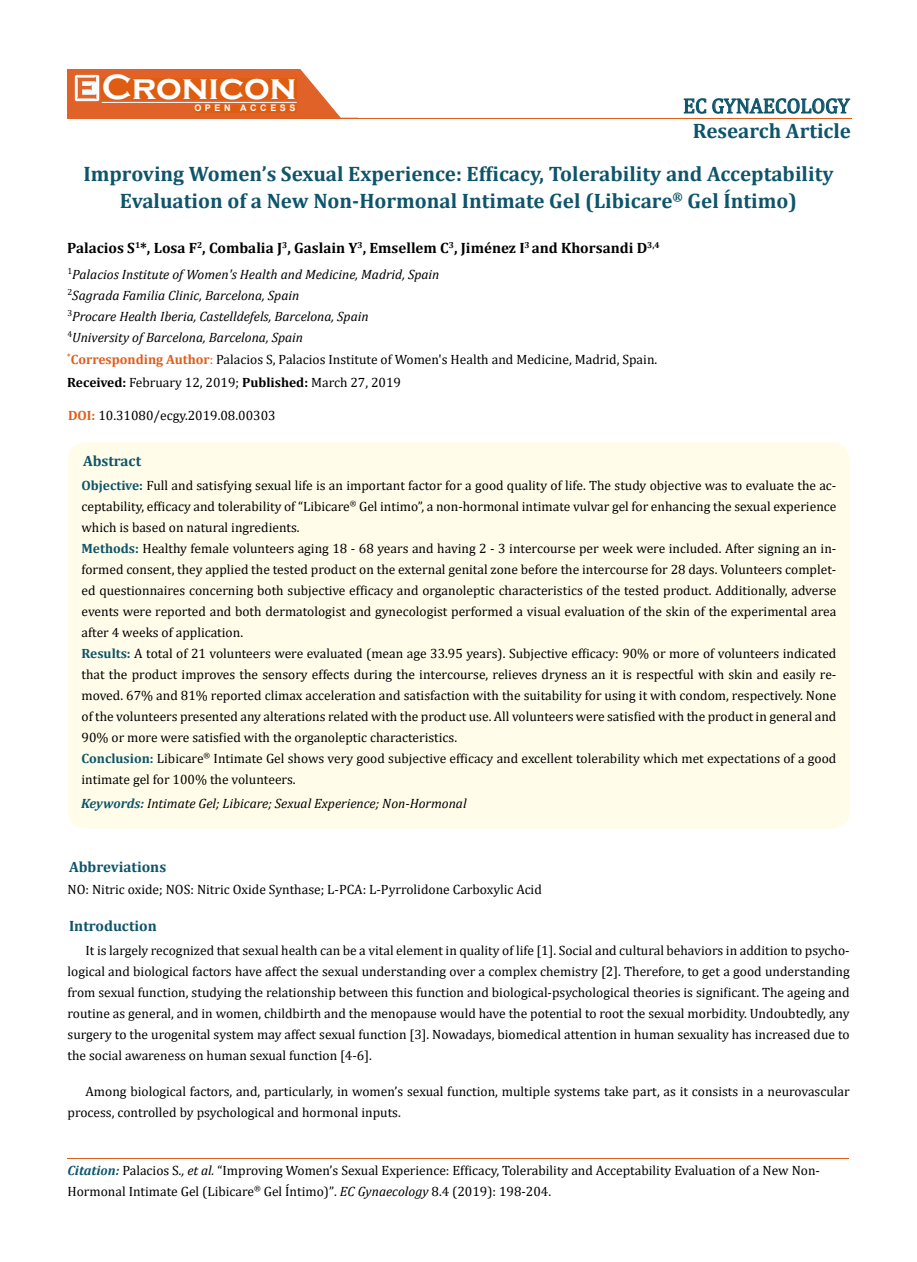
<style>
.page{position:relative;width:917px;height:1262px;background:#fff}
.page>*{position:absolute;margin:0;border:0;box-sizing:border-box;transform-origin:0 0}
.t1{font:700 36px "Copperplate Gothic";color:#fff}
.t2{font:700 21px/43.2px "Cambria";color:#0e546a}
.t3{font:21px "Cambria";color:#0e546a}
.t4{font:700 15px "Cambria";color:#000}
.t5{font:700 15px "Cambria";color:#0e546a}
.t6{font:13.5px/21px "Cambria";color:#000}
.t7{font:italic 13.5px/21.1px "Cambria";color:#000}
.t8{font:700 9px "Arial";letter-spacing:.4em;color:#fff}
.s1{font-weight:700;font-style:normal;color:#e05d1a}
.s2{font-style:normal;color:#e05d1a}
.s3{font-style:normal}
.s4{font-weight:700}
.s5{font-weight:700;color:#e05d1a}
.s6{font-weight:700;color:#0e546a}
.s7{font-weight:700;font-style:italic;color:#0e546a}
.s8{font-style:italic}
.s9{font-size:13.35px}
</style>
<div class="page">
<div style="left:67px;top:70px;width:290px;height:49px;background:#e06228"></div>
<svg style="left:300px;top:69px;width:58px;height:49px"></svg>
<img style="left:75px;top:75px;width:24px;height:26px">
<div style="left:102px;top:79px;width:195px;height:21px;background:#df5d11"></div>
<div style="left:194px;top:105px;width:103px;height:7px;background:#df5d11"></div>
<svg style="left:683px;top:98px;width:23px;height:16px"></svg>
<svg style="left:712px;top:98px;width:138px;height:16px"></svg>
<hr style="left:102px;top:102px;width:194px;height:1px;background:#fff">
<hr style="left:282px;top:118px;width:570px;height:1px;background:#e05d1a">
<hr style="left:67px;top:1158px;width:782px;height:1px;background:#e05d1a">
<div style="left:68px;top:442px;width:781px;height:386px;background:#fffde9;border-radius:18px"></div>
<h1 class="t1" style="left:102px;top:68px;width:196px">Cronicon</h1>
<p class="t8" style="left:194px;top:102px;width:103px">OPEN ACCESS</p>
<h2 class="t3" style="left:683px;top:93px;width:168px">EC GYNAECOLOGY</h2>
<h2 class="t2" style="left:83px;top:108px;width:769px;text-indent:609px">Research Article<br>Improving Women’s Sexual Experience: Efficacy, Tolerability and Acceptability</h2>
<h2 class="t2" style="left:120px;top:178px;width:678px">Evaluation of a New Non-Hormonal Intimate Gel (Libicare<sup>®</sup> Gel Íntimo)</h2>
<p class="t4" style="left:67px;top:237px;width:594px">Palacios S<sup>1</sup>*, Losa F<sup>2</sup>, Combalia J<sup>3</sup>, Gaslain Y<sup>3</sup>, Emsellem C<sup>3</sup>, Jiménez I<sup>3</sup> and Khorsandi D<sup>3,4</sup></p>
<p class="t7" style="left:67px;top:263px;width:591px"><sup>1</sup>Palacios Institute of Women's Health and Medicine, Madrid, Spain<br><sup>2</sup>Sagrada Familia Clinic, Barcelona, Spain<br><sup>3</sup>Procare Health Iberia, Castelldefels, Barcelona, Spain<br><sup>4</sup>University of Barcelona, Barcelona, Spain<br><sup>*</sup><span class="s1">Corresponding Author</span><span class="s2">:</span> <span class="s3">Palacios S, Palacios Institute of Women's Health and Medicine, Madrid, Spain.</span></p>
<p class="t6" style="left:67px;top:372px;width:335px"><span class="s4">Received:</span> February 12, 2019; <span class="s4">Published:</span> March 27, 2019</p>
<p class="t6" style="left:68px;top:404px;width:209px"><span class="s5">DOI:</span> 10.31080/ecgy.2019.08.00303</p>
<p class="t5" style="left:83px;top:450px;width:60px">Abstract</p>
<p class="t6" style="left:81px;top:474px;width:756px"><span class="s6">Objective:</span> Full and satisfying sexual life is an important factor for a good quality of life. The study objective was to evaluate the ac&shy;ceptability, efficacy and tolerability of “Libicare<sup>®</sup> Gel intimo”, a non-hormonal intimate vulvar gel for enhancing the sexual experience which is based on natural ingredients.<br><span class="s6">Methods:</span> Healthy female volunteers aging 18 - 68 years and having 2 - 3 intercourse per week were included. After signing an in&shy;formed consent, they applied the tested product on the external genital zone before the intercourse for 28 days. Volunteers complet&shy;ed questionnaires concerning both subjective efficacy and organoleptic characteristics of the tested product. Additionally, adverse events were reported and both dermatologist and gynecologist performed a visual evaluation of the skin of the experimental area after 4 weeks of application.<br><span class="s6">Results:</span> A total of 21 volunteers were evaluated (mean age 33.95 years). Subjective efficacy: 90% or more of volunteers indicated that the product improves the sensory effects during the intercourse, relieves dryness an it is respectful with skin and easily re&shy;moved. 67% and 81% reported climax acceleration and satisfaction with the suitability for using it with condom, respectively. None of the volunteers presented any alterations related with the product use. All volunteers were satisfied with the product in general and 90% or more were satisfied with the organoleptic characteristics.<br><span class="s6">Conclusion:</span> Libicare<sup>®</sup> Intimate Gel shows very good subjective efficacy and excellent tolerability which met expectations of a good intimate gel for 100% the volunteers.</p>
<p class="t7" style="left:81px;top:792px;width:387px"><span class="s6">Keywords:</span> Intimate Gel; Libicare; Sexual Experience; Non-Hormonal</p>
<p class="t5" style="left:69px;top:856px;width:99px">Abbreviations</p>
<p class="t6" style="left:68px;top:878px;width:476px">NO: Nitric oxide; NOS: Nitric Oxide Synthase; L-PCA: L-Pyrrolidone Carboxylic Acid</p>
<p class="t5" style="left:69px;top:915px;width:89px">Introduction</p>
<p class="t6" style="left:68px;top:940px;width:783px;text-align:justify;text-indent:18px">It is largely recognized that sexual health can be a vital element in quality of life [1]. Social and cultural behaviors in addition to psycho&shy;logical and biological factors have affect the sexual understanding over a complex chemistry [2]. Therefore, to get a good understanding from sexual function, studying the relationship between this function and biological-psychological theories is significant. The ageing and routine as general, and in women, childbirth and the menopause would have the potential to root the sexual morbidity. Undoubtedly, any surgery to the urogenital system may affect sexual function [3]. Nowadays, biomedical attention in human sexuality has increased due to the social awareness on human sexual function [4-6].</p>
<p class="t6" style="left:68px;top:1081px;width:783px;text-indent:18px">Among biological factors, and, particularly, in women’s sexual function, multiple systems take part, as it consists in a neurovascular process, controlled by psychological and hormonal inputs.</p>
<p class="t6" style="left:67px;top:1159px;width:754px"><span class="s7">Citation:</span> Palacios S<span class="s8">., et al.</span> “Improving Women’s Sexual Experience: Efficacy, Tolerability and Acceptability Evaluation of a New Non-<br>Hormonal Intimate Gel (Libicare<sup>®</sup> Gel Íntimo)”<span class="s9">.</span> <span class="s8">EC Gynaecology</span> 8.4 (2019): 198-204.</p>
</div>
